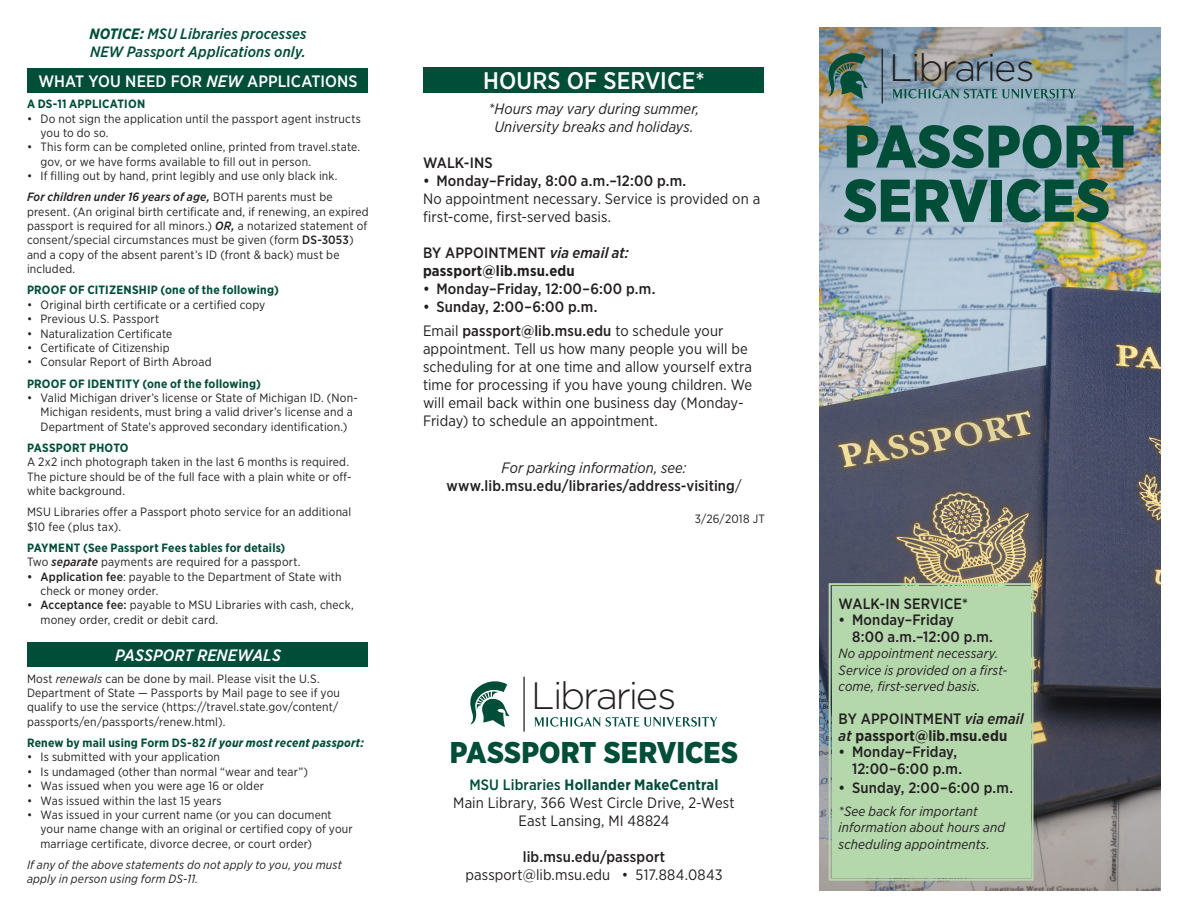
<style>
.page{position:relative;width:1188px;height:918px;background:#fff}
.page>*{position:absolute;margin:0;border:0;box-sizing:border-box;transform-origin:0 0}
.t1{font:900 60px "Gotham Narrow";color:#004e38}
.t2{font:300 38.1px "Gotham";letter-spacing:-.06em;color:#231f20}
.t3{font:900 30px "Gotham Narrow";letter-spacing:.005em;color:#004e38}
.t4{font:500 24px "Gotham Narrow";color:#fff}
.t5{font:500 16.5px "Gotham Narrow";letter-spacing:.005em;color:#fff}
.t6{font:italic 500 16.5px "Gotham Narrow";letter-spacing:.005em;color:#fff}
.t7{font:15px/18px "Gotham Narrow";letter-spacing:.005em;color:#231f20}
.t8{font:500 15px/16.5px "Gotham Narrow";letter-spacing:.01em;color:#231f20}
.t9{font:700 15px/18px "Gotham Narrow";letter-spacing:.01em;color:#231f20}
.t10{font:italic 500 15px/18px "Gotham Narrow";letter-spacing:.01em;color:#004e38}
.t11{font:italic 15px/18px "Gotham Narrow";letter-spacing:.005em;color:#231f20;text-align:center}
.t12{font:700 15px "Gotham Narrow";letter-spacing:.01em;color:#004e38}
.t13{font:italic 13.5px/16.5px "Gotham Narrow";letter-spacing:.01em;color:#231f20}
.t14{font:12px/14.4px "Gotham Narrow";letter-spacing:.015em;color:#231f20}
.t15{font:700 12px "Gotham Narrow";letter-spacing:.02em;color:#004e38}
.t16{font:italic 12px/14.4px "Gotham Narrow";letter-spacing:.015em;color:#231f20}
.s1{font-weight:700}
.s2{font-style:italic}
.s3{font-weight:500;font-style:italic}
.s4{font-weight:500}
.s5{font-weight:400;font-style:italic}
.s6{font-weight:400}
</style>
<div class="page">
<div style="left:28px;top:642px;width:340px;height:25px;background:#004e38"></div>
<img style="left:819px;top:28px;width:342px;height:863px">
<div style="left:424px;top:67px;width:340px;height:25px;background:#004e38"></div>
<div style="left:28px;top:69px;width:340px;height:24px;background:#004e38"></div>
<div style="left:828px;top:582px;width:206px;height:300px;background:#b5d7ac"></div>
<div style="left:833px;top:587px;width:196px;height:290px;border:2px solid #b5d7ac"></div>
<svg style="left:893px;top:89px;width:183px;height:10px;background:#6a9298"></svg>
<hr style="left:882px;top:49px;width:1px;height:54px;background:#231f20">
<svg style="left:828px;top:53px;width:40px;height:46px;background:#497161"></svg>
<svg style="left:534px;top:717px;width:183px;height:10px"></svg>
<hr style="left:523px;top:677px;width:2px;height:55px;background:#231f20">
<svg style="left:470px;top:681px;width:40px;height:46px"></svg>
<p class="t10" style="left:89px;top:25px;width:219px"><span class="s1">NOTICE:</span> MSU Libraries processes<br>NEW Passport Applications only.</p>
<p class="t5" style="left:38px;top:71px;width:321px">WHAT YOU NEED FOR <span class="s2">NEW</span> APPLICATIONS</p>
<p class="t15" style="left:27px;top:96px;width:120px">A DS-11 APPLICATION</p>
<p class="t14" style="left:40px;top:111px;width:322px;text-indent:-14px">• Do not sign the application until the passport agent instructs you to do so.</p>
<p class="t14" style="left:40px;top:140px;width:321px;text-indent:-14px">• This form can be completed online, printed from travel.state. gov, or we have forms available to fill out in person.</p>
<p class="t14" style="left:27px;top:168px;width:312px">• If filling out by hand, print legibly and use only black ink.</p>
<p class="t14" style="left:27px;top:190px;width:343px"><span class="s3">For children under 16 years of age,</span> BOTH parents must be present. (An original birth certificate and, if renewing, an expired passport is required for all minors.) <span class="s3">OR,</span> a notarized statement of consent/special circumstances must be given (form <span class="s4">DS-3053</span>) and a copy of the absent parent’s ID (front &amp; back) must be included.</p>
<p class="t15" style="left:27px;top:283px;width:253px">PROOF OF CITIZENSHIP (one of the following)</p>
<p class="t14" style="left:27px;top:297px;width:240px">• Original birth certificate or a certified copy</p>
<p class="t14" style="left:27px;top:312px;width:134px">• Previous U.S. Passport</p>
<p class="t14" style="left:27px;top:326px;width:147px">• Naturalization Certificate</p>
<p class="t14" style="left:27px;top:340px;width:144px">• Certificate of Citizenship</p>
<p class="t14" style="left:27px;top:355px;width:186px">• Consular Report of Birth Abroad</p>
<p class="t15" style="left:27px;top:376px;width:235px">PROOF OF IDENTITY (one of the following)</p>
<p class="t14" style="left:40px;top:390px;width:319px;text-indent:-14px">• Valid Michigan driver’s license or State of Michigan ID. (Non-<br>Michigan residents, must bring a valid driver’s license and a<br>Department of State’s approved secondary identification.)</p>
<p class="t15" style="left:27px;top:440px;width:103px">PASSPORT PHOTO</p>
<p class="t14" style="left:27px;top:455px;width:326px">A 2x2 inch photograph taken in the last 6 months is required.<br>The picture should be of the full face with a plain white or off&shy;white background.</p>
<p class="t14" style="left:27px;top:505px;width:326px">MSU Libraries offer a Passport photo service for an additional $10 fee (plus tax).</p>
<p class="t15" style="left:27px;top:540px;width:260px">PAYMENT (See Passport Fees tables for details)</p>
<p class="t14" style="left:27px;top:555px;width:275px">Two <span class="s3">separate</span> payments are required for a passport.</p>
<p class="t14" style="left:40px;top:569px;width:302px;text-indent:-14px"><span class="s4">• Application fee</span>: payable to the Department of State with check or money order.</p>
<p class="t14" style="left:40px;top:598px;width:315px;text-indent:-14px"><span class="s4">• Acceptance fee:</span> payable to MSU Libraries with cash, check, money order, credit or debit card.</p>
<p class="t6" style="left:115px;top:645px;width:167px">PASSPORT RENEWALS</p>
<p class="t14" style="left:27px;top:671px;width:315px">Most <span class="s2">renewals</span> can be done by mail. Please visit the U.S.<br>Department of State — Passports by Mail page to see if you qualify to use the service (https://travel.state.gov/content/ passports/en/passports/renew.html).</p>
<p class="t15" style="left:27px;top:735px;width:338px">Renew by mail using Form DS-82 <span class="s2">if your most recent passport:</span></p>
<p class="t14" style="left:27px;top:750px;width:195px">• Is submitted with your application</p>
<p class="t14" style="left:27px;top:764px;width:283px">• Is undamaged (other than normal “wear and tear”)</p>
<p class="t14" style="left:27px;top:779px;width:238px">• Was issued when you were age 16 or older</p>
<p class="t14" style="left:27px;top:793px;width:196px">• Was issued within the last 15 years</p>
<p class="t14" style="left:40px;top:807px;width:314px;text-indent:-14px">• Was issued in your current name (or you can document your name change with an original or certified copy of your marriage certificate, divorce decree, or court order)</p>
<p class="t16" style="left:27px;top:857px;width:316px">If any of the above statements do not apply to you, you must apply in person using form DS-11.</p>
<p class="t4" style="left:483px;top:65px;width:223px">HOURS OF SERVICE*</p>
<p class="t11" style="left:489px;top:99px;width:212px">*Hours may vary during summer,<br>University breaks and holidays.</p>
<p class="t8" style="left:423px;top:154px;width:71px">WALK-INS</p>
<p class="t8" style="left:423px;top:172px;width:265px">• Monday–Friday, 8:00 a.m.–12:00 p.m.</p>
<p class="t7" style="left:423px;top:189px;width:339px">No appointment necessary. Service is provided on a first-come, first-served basis.</p>
<p class="t9" style="left:423px;top:243px;width:207px"><span class="s4">BY APPOINTMENT</span> <span class="s3">via email at: </span>passport@lib.msu.edu</p>
<p class="t8" style="left:423px;top:280px;width:234px">• Monday–Friday, 12:00–6:00 p.m.</p>
<p class="t8" style="left:423px;top:298px;width:176px">• Sunday, 2:00–6:00 p.m.</p>
<p class="t7" style="left:423px;top:322px;width:331px">Email <span class="s4">passport@lib.msu.edu</span> to schedule your appointment. Tell us how many people you will be scheduling for at one time and allow yourself extra time for processing if you have young children. We will email back within one business day (Monday-Friday) to schedule an appointment.</p>
<p class="t8" style="left:446px;top:458px;width:297px;line-height:18px;text-align:center"><span class="s5">For parking information, see: </span>www.lib.msu.edu/libraries/address-visiting<span class="s6">/</span></p>
<p class="t14" style="left:695px;top:512px;width:72px">3/26/2018 JT</p>
<p class="t2" style="left:531px;top:672px;width:147px">Libraries</p>
<p class="t3" style="left:450px;top:733px;width:290px">PASSPORT SERVICES</p>
<p class="t12" style="left:469px;top:775px;width:251px"><span class="s4">MSU Libraries</span> Hollander MakeCentral</p>
<p class="t7" style="left:453px;top:793px;width:283px">Main Library, 366 West Circle Drive, 2-West</p>
<p class="t7" style="left:519px;top:811px;width:152px">East Lansing, MI 48824</p>
<p class="t8" style="left:523px;top:848px;width:144px">lib.msu.edu/passport</p>
<p class="t7" style="left:465px;top:865px;width:259px">passport@lib.msu.edu • 517.884.0843</p>
<p class="t2" style="left:889px;top:44px;width:147px">Libraries</p>
<p class="t1" style="left:844px;top:107px;width:293px">PASSPORT</p>
<p class="t1" style="left:844px;top:161px;width:268px">SERVICES</p>
<p class="t8" style="left:839px;top:595px;width:131px">WALK-IN SERVICE*</p>
<p class="t8" style="left:852px;top:612px;width:142px;text-indent:-14px">• Monday–Friday<br>8:00 a.m.–12:00 p.m.</p>
<p class="t13" style="left:839px;top:645px;width:170px">No appointment necessary.<br>Service is provided on a first&shy;come, first-served basis.</p>
<p class="t9" style="left:839px;top:711px;width:187px;line-height:16.5px"><span class="s4">BY APPOINTMENT</span> <span class="s3">via email at</span> passport@lib.msu.edu</p>
<p class="t8" style="left:852px;top:744px;width:111px;text-indent:-14px">• Monday–Friday,<br>12:00–6:00 p.m.</p>
<p class="t8" style="left:839px;top:779px;width:176px">• Sunday, 2:00–6:00 p.m.</p>
<p class="t13" style="left:839px;top:803px;width:168px">*See back for important information about hours and scheduling appointments.</p>
</div>
